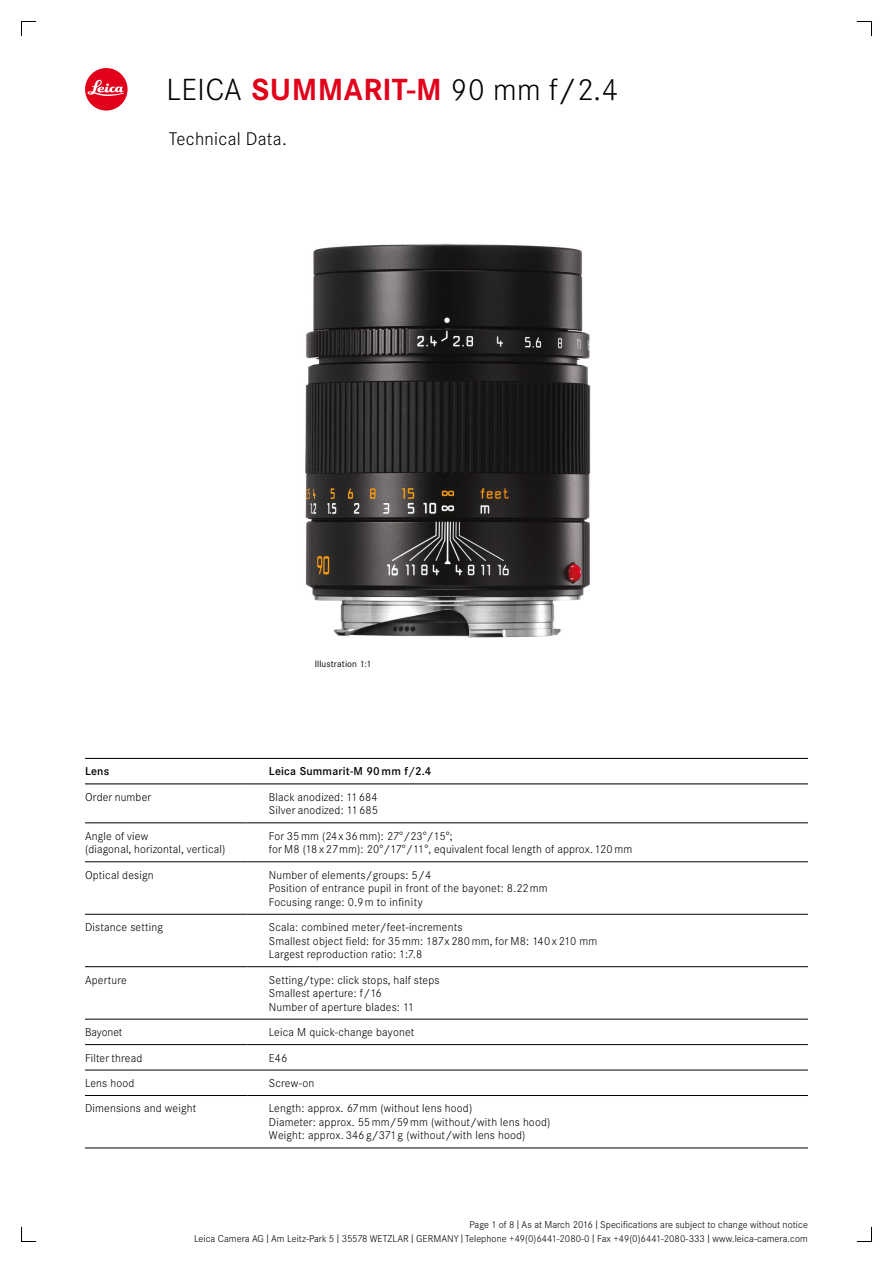
<style>
.page{position:relative;width:893px;height:1263px;background:#fff}
.page>*{position:absolute;margin:0;border:0;box-sizing:border-box;transform-origin:0 0}
.t1{font:300 30px "Corporate SBQ";letter-spacing:.015em;color:#000}
.t2{font:300 18px "Corporate SBQ";letter-spacing:.015em;color:#000}
.t3{font:300 11.25px/13.5px "Corporate SBQ";letter-spacing:.015em;color:#000}
.t4{font:500 11.25px "Corporate SBQ";letter-spacing:.015em;color:#000}
.t5{font:300 11.25px "Corporate SBQ";letter-spacing:-.005em;color:#000}
.t6{font:300 9.75px/13.5px "Corporate SBQ";letter-spacing:.005em;color:#000;text-align:right}
.t7{font:9px "Corporate SBQ";letter-spacing:.015em;color:#000}
.s1{font-weight:700;color:#e2001a}
.s2{font-size:12.15px}
</style>
<div class="page">
<svg style="left:21px;top:21px;width:16px;height:16px"></svg>
<svg style="left:21px;top:1226px;width:16px;height:16px"></svg>
<svg style="left:856px;top:1226px;width:16px;height:16px"></svg>
<svg style="left:856px;top:21px;width:16px;height:16px"></svg>
<div style="left:85px;top:68px;width:43px;height:43px;background:#e2001a;border-radius:50%"></div>
<svg style="left:87px;top:80px;width:37px;height:16px"></svg>
<hr style="left:85px;top:783px;width:163px;height:1px;background:#000">
<hr style="left:248px;top:783px;width:560px;height:1px;background:#000">
<hr style="left:85px;top:822px;width:163px;height:1px;background:#000">
<hr style="left:248px;top:822px;width:560px;height:1px;background:#000">
<hr style="left:85px;top:861px;width:163px;height:1px;background:#000">
<hr style="left:248px;top:861px;width:560px;height:1px;background:#000">
<hr style="left:85px;top:914px;width:163px;height:1px;background:#000">
<hr style="left:248px;top:914px;width:560px;height:1px;background:#000">
<hr style="left:85px;top:966px;width:163px;height:1px;background:#000">
<hr style="left:248px;top:966px;width:560px;height:1px;background:#000">
<hr style="left:85px;top:1019px;width:163px;height:1px;background:#000">
<hr style="left:248px;top:1019px;width:560px;height:1px;background:#000">
<hr style="left:85px;top:1044px;width:163px;height:1px;background:#000">
<hr style="left:248px;top:1044px;width:560px;height:1px;background:#000">
<hr style="left:85px;top:1070px;width:163px;height:1px;background:#000">
<hr style="left:248px;top:1070px;width:560px;height:1px;background:#000">
<hr style="left:85px;top:1095px;width:163px;height:1px;background:#000">
<hr style="left:248px;top:1095px;width:560px;height:1px;background:#000">
<hr style="left:85px;top:1148px;width:163px;height:1px;background:#000">
<hr style="left:248px;top:1148px;width:560px;height:1px;background:#000">
<hr style="left:85px;top:758px;width:723px;height:1px;background:#000">
<img style="left:305px;top:243px;width:286px;height:395px">
<h1 class="t1" style="left:166px;top:72px;width:453px">LEICA <span class="s1">SUMMARIT-M</span> 90 mm f/2.4</h1>
<h2 class="t2" style="left:169px;top:129px;width:120px">Technical Data.</h2>
<p class="t7" style="left:315px;top:658px;width:58px">Illustration 1:1</p>
<p class="t4" style="left:85px;top:765px;width:26px">Lens</p>
<p class="t4" style="left:269px;top:765px;width:164px">Leica Summarit-M 90 mm f/2.4</p>
<p class="t3" style="left:85px;top:790px;width:68px">Order number</p>
<p class="t3" style="left:269px;top:790px;width:111px">Black anodized: 11684<br>Silver anodized: 11685</p>
<p class="t3" style="left:85px;top:829px;width:142px">Angle of view<br>(diagonal, horizontal, vertical)</p>
<p class="t3" style="left:269px;top:829px;width:365px">For 35mm (24x 36mm): 27°/23°/15°;<br>for M8 (18 x 27mm): 20°/17°/11°, equivalent focal length of approx. 120mm</p>
<p class="t3" style="left:85px;top:868px;width:70px">Optical design</p>
<p class="t3" style="left:269px;top:868px;width:280px">Number of elements/groups: 5/4<br>Position of entrance pupil in front of the bayonet: 8.22mm<br>Focusing range: 0.9m to infinity</p>
<p class="t3" style="left:85px;top:921px;width:80px">Distance setting</p>
<p class="t3" style="left:269px;top:921px;width:330px">Scala: combined meter/feet-increments<br>Smallest object field: for 35mm: 187x 280mm, for M8: 140 x 210 mm<br>Largest reproduction ratio: 1:7.8</p>
<p class="t3" style="left:85px;top:973px;width:43px">Aperture</p>
<p class="t3" style="left:269px;top:973px;width:172px">Setting/type: click stops, half steps<br>Smallest aperture: f/16<br>Number of aperture blades: 11</p>
<p class="t5" style="left:85px;top:1026px;width:39px">Bayonet</p>
<p class="t3" style="left:269px;top:1025px;width:147px">Leica M quick-change bayonet</p>
<p class="t3" style="left:85px;top:1051px;width:59px">Filter thread</p>
<p class="t3" style="left:269px;top:1051px;width:20px">E46</p>
<p class="t3" style="left:85px;top:1076px;width:51px">Lens hood</p>
<p class="t3" style="left:269px;top:1076px;width:47px">Screw-on</p>
<p class="t3" style="left:85px;top:1102px;width:113px">Dimensions and weight</p>
<p class="t3" style="left:269px;top:1102px;width:283px">Length: approx. 67mm (without lens hood)<br>Diameter: approx. 55mm/59mm (without/with lens hood)<br>Weight: approx. 346 g/371g (without/with lens hood)</p>
<p class="t6" style="left:194px;top:1218px;width:615px">Page 1 of 8 <span class="s2">I</span> As at March 2016 <span class="s2">I</span> Specifications are subject to change without notice<br>Leica Camera AG <span class="s2">I</span> Am Leitz-Park 5 <span class="s2">I</span> 35578 WETZLAR <span class="s2">I</span> GERMANY <span class="s2">I</span> Telephone +49(0)6441-2080-0 <span class="s2">I</span> Fax +49(0)6441-2080-333 <span class="s2">I</span> www.leica-camera.com</p>
</div>
